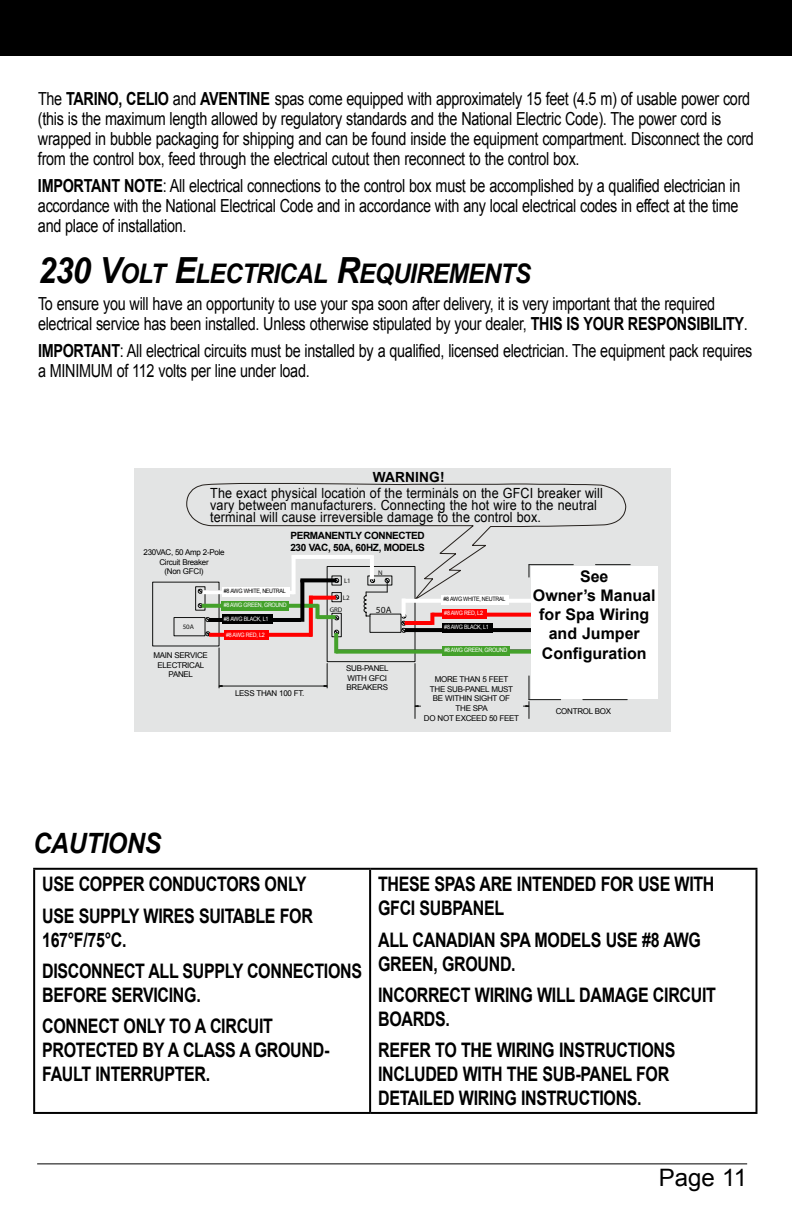
<style>
.page{position:relative;width:792px;height:1224px;background:#fff}
.page>*{position:absolute;margin:0;border:0;box-sizing:border-box;transform-origin:0 0}
.t1{font:italic 700 28px "Arial";letter-spacing:-.02em;color:#000;scale:.9 1}
.t2{font:italic 700 27px "Arial";letter-spacing:-.025em;color:#000;scale:.9 1}
.t3{font:24px "Arial";color:#000}
.t4{font:700 20px/24px "Arial";letter-spacing:-.02em;color:#000;scale:.8 1}
.t5{font:18px/20px "Arial";letter-spacing:-.02em;color:#000;scale:.8 1}
.t6{font:700 16px/19.2px "Arial";color:#000;text-align:center}
.t7{font:14px/12px "Arial";letter-spacing:.01em;color:#000;scale:.9 1}
.t8{font:700 14px "Arial";letter-spacing:.01em;color:#000}
.t9{font:700 10px/12px "Arial";letter-spacing:-.035em;color:#000}
.t10{font:9.4px "Myriad";color:#111211}
.t11{font:8px/9.6px "Arial";letter-spacing:-.035em;color:#000;text-align:center}
.t12{font:7.2px "Myriad";color:#111211}
.t13{font:6.8px "Myriad";color:#111211}
.t14{font:6px "Arial";letter-spacing:-.05em;color:#fff;scale:.9 1}
.t15{font:6px "Arial";letter-spacing:-.05em;color:#000;scale:.9 1}
.s1{font-weight:700}
.s2{font-size:36px}
</style>
<div class="page">
<hr style="left:37px;top:1163px;width:710px;height:1px;background:#000">
<div style="left:0;top:0;width:792px;height:55px;background:#000"></div>
<hr style="left:33px;top:868px;width:337px;height:2px;background:#000">
<hr style="left:33px;top:870px;width:2px;height:242px;background:#000">
<hr style="left:370px;top:868px;width:387px;height:2px;background:#000">
<hr style="left:369px;top:870px;width:2px;height:242px;background:#000">
<hr style="left:755px;top:870px;width:2px;height:242px;background:#000">
<hr style="left:33px;top:1112px;width:337px;height:2px;background:#000">
<hr style="left:370px;top:1112px;width:387px;height:2px;background:#000">
<div style="left:134px;top:468px;width:536px;height:263px;background:#e3e4e4"></div>
<svg style="left:152px;top:564px;width:478px;height:155px"></svg>
<svg style="left:186px;top:483px;width:441px;height:118px"></svg>
<hr style="left:134px;top:468px;width:536px;height:1px;background:#111211">
<hr style="left:292px;top:555px;width:80px;height:4px;background:#fff">
<svg style="left:202px;top:590px;width:90px;height:4px"></svg>
<hr style="left:292px;top:555px;width:4px;height:39px;background:#fff">
<hr style="left:370px;top:555px;width:4px;height:24px;background:#fff">
<hr style="left:402px;top:599px;width:4px;height:18px;background:#fff">
<hr style="left:402px;top:599px;width:132px;height:4px;background:#fff">
<svg style="left:434px;top:613px;width:97px;height:4px"></svg>
<svg style="left:209px;top:633px;width:100px;height:4px"></svg>
<svg style="left:313px;top:596px;width:23px;height:4px"></svg>
<svg style="left:309px;top:596px;width:4px;height:41px"></svg>
<hr style="left:405px;top:621px;width:27px;height:4px;background:#f00">
<svg style="left:430px;top:613px;width:4px;height:12px"></svg>
<hr style="left:209px;top:618px;width:92px;height:4px;background:#000">
<svg style="left:405px;top:628px;width:126px;height:4px"></svg>
<svg style="left:336px;top:650px;width:195px;height:4px"></svg>
<div style="left:531px;top:566px;width:127px;height:133px;background:#fff"></div>
<svg style="left:202px;top:604px;width:113px;height:4px"></svg>
<svg style="left:300px;top:582px;width:4px;height:40px"></svg>
<svg style="left:300px;top:578px;width:36px;height:4px"></svg>
<svg style="left:319px;top:615px;width:17px;height:4px"></svg>
<svg style="left:315px;top:604px;width:4px;height:15px"></svg>
<svg style="left:334px;top:633px;width:4px;height:20px"></svg>
<div style="left:222px;top:587px;width:68px;height:10px;background:#fff"></div>
<div style="left:222px;top:601px;width:67px;height:10px;background:#44a12b"></div>
<div style="left:222px;top:614px;width:50px;height:10px;background:#000"></div>
<div style="left:224px;top:630px;width:45px;height:10px;background:#f00"></div>
<div style="left:441px;top:595px;width:68px;height:10px;background:#fff"></div>
<div style="left:442px;top:646px;width:68px;height:10px;background:#44a12b"></div>
<div style="left:442px;top:623px;width:51px;height:10px;background:#000"></div>
<div style="left:442px;top:609px;width:45px;height:10px;background:#f00"></div>
<p class="t5" style="left:38px;top:89px;width:896px">The <span class="s1">TARINO, CELIO</span> and <span class="s1">AVENTINE</span> spas come equipped with approximately 15 feet (4.5 m) of usable power cord (this is the maximum length allowed by regulatory standards and the National Electric Code). The power cord is wrapped in bubble packaging for shipping and can be found inside the equipment compartment. Disconnect the cord from the control box, feed through the electrical cutout then reconnect to the control box.</p>
<p class="t5" style="left:38px;top:176px;width:880px;text-align:justify"><span class="s1">IMPORTANT NOTE</span>: All electrical connections to the control box must be accomplished by a qualified electrician in accordance with the National Electrical Code and in accordance with any local electrical codes in effect at the time and place of installation.</p>
<h2 class="t2" style="left:38px;top:255px;width:549px"><span class="s2">230 V</span>OLT <span class="s2">E</span>LECTRICAL <span class="s2">R</span>EQUIREMENTS</h2>
<p class="t5" style="left:38px;top:294px;width:889px">To ensure you will have an opportunity to use your spa soon after delivery, it is very important that the required electrical service has been installed. Unless otherwise stipulated by your dealer, <span class="s1">THIS IS YOUR RESPONSIBILITY</span>.</p>
<p class="t5" style="left:38px;top:341px;width:895px"><span class="s1">IMPORTANT</span>: All electrical circuits must be installed by a qualified, licensed electrician. The equipment pack requires a MINIMUM of 112 volts per line under load.</p>
<p class="t8" style="left:373px;top:468px;width:73px">WARNING!</p>
<p class="t7" style="left:210px;top:487px;width:438px">The exact physical location of the terminals on the GFCI breaker will vary between manufacturers. Connecting the hot wire to the neutral terminal will cause irreversible damage to the control box.</p>
<p class="t11" style="left:144px;top:548px;width:83px">230VAC, 50 Amp 2-Pole<br>Circuit Breaker<br>(Non GFCI)</p>
<p class="t9" style="left:290px;top:530px;width:136px">PERMANENTLY CONNECTED<br>230 VAC, 50A, 60HZ, MODELS</p>
<p class="t13" style="left:344px;top:577px;width:8px">L1</p>
<p class="t13" style="left:378px;top:569px;width:6px">N</p>
<p class="t13" style="left:183px;top:624px;width:13px">50A</p>
<p class="t15" style="left:224px;top:587px;width:70px">#8 AWG WHITE, NEUTRAL</p>
<p class="t14" style="left:224px;top:601px;width:71px">#8 AWG GREEN, GROUND</p>
<p class="t14" style="left:224px;top:615px;width:51px">#8 AWG BLACK, L1</p>
<p class="t14" style="left:226px;top:631px;width:45px">#8 AWG RED, L2</p>
<p class="t13" style="left:343px;top:594px;width:8px">L2</p>
<p class="t13" style="left:330px;top:606px;width:14px">GRD</p>
<p class="t10" style="left:376px;top:605px;width:17px">50A</p>
<p class="t15" style="left:443px;top:595px;width:70px">#8 AWG WHITE, NEUTRAL</p>
<p class="t14" style="left:444px;top:609px;width:45px">#8 AWG RED, L2</p>
<p class="t14" style="left:444px;top:623px;width:51px">#8 AWG BLACK, L1</p>
<p class="t11" style="left:154px;top:651px;width:56px">MAIN SERVICE<br>ELECTRICAL<br>PANEL</p>
<p class="t11" style="left:235px;top:689px;width:71px">LESS THAN 100 FT.</p>
<p class="t11" style="left:346px;top:663px;width:44px;text-align:left">SUB-PANEL<br>WITH GFCI<br>BREAKERS</p>
<p class="t14" style="left:444px;top:646px;width:71px">#8 AWG GREEN, GROUND</p>
<p class="t11" style="left:424px;top:675px;width:97px">MORE THAN 5 FEET<br>THE SUB-PANEL MUST<br>BE WITHIN SIGHT OF<br>THE SPA<br>DO NOT EXCEED 50 FEET</p>
<p class="t6" style="left:533px;top:567px;width:124px">See<br>Owner’s Manual for Spa Wiring and Jumper<br>Configuration</p>
<p class="t12" style="left:543px;top:598px;width:6px;rotate:90deg">N</p>
<p class="t12" style="left:543px;top:611px;width:9px;rotate:90deg">L2</p>
<p class="t11" style="left:556px;top:706px;width:57px">CONTROL BOX</p>
<h1 class="t1" style="left:33px;top:824px;width:144px">CAUTIONS</h1>
<p class="t4" style="left:42px;top:869px;width:340px;line-height:31.2px">USE COPPER CONDUCTORS ONLY<br>USE SUPPLY WIRES SUITABLE FOR</p>
<p class="t4" style="left:42px;top:925px;width:401px;line-height:31.2px">167°F/75°C.<br>DISCONNECT ALL SUPPLY CONNECTIONS</p>
<p class="t4" style="left:42px;top:980px;width:290px;line-height:31.2px">BEFORE SERVICING.<br>CONNECT ONLY TO A CIRCUIT</p>
<p class="t4" style="left:42px;top:1039px;width:360px">PROTECTED BY A CLASS A GROUND-<br>FAULT INTERRUPTER.</p>
<p class="t4" style="left:378px;top:873px;width:422px">THESE SPAS ARE INTENDED FOR USE WITH<br>GFCI SUBPANEL</p>
<p class="t4" style="left:378px;top:928px;width:405px">ALL CANADIAN SPA MODELS USE #8 AWG<br>GREEN, GROUND.</p>
<p class="t4" style="left:378px;top:983px;width:424px">INCORRECT WIRING WILL DAMAGE CIRCUIT<br>BOARDS.</p>
<p class="t4" style="left:378px;top:1039px;width:373px">REFER TO THE WIRING INSTRUCTIONS<br>INCLUDED WITH THE SUB-PANEL FOR<br>DETAILED WIRING INSTRUCTIONS.</p>
<h3 class="t3" style="left:659px;top:1162px;width:90px">Page 11</h3>
</div>
